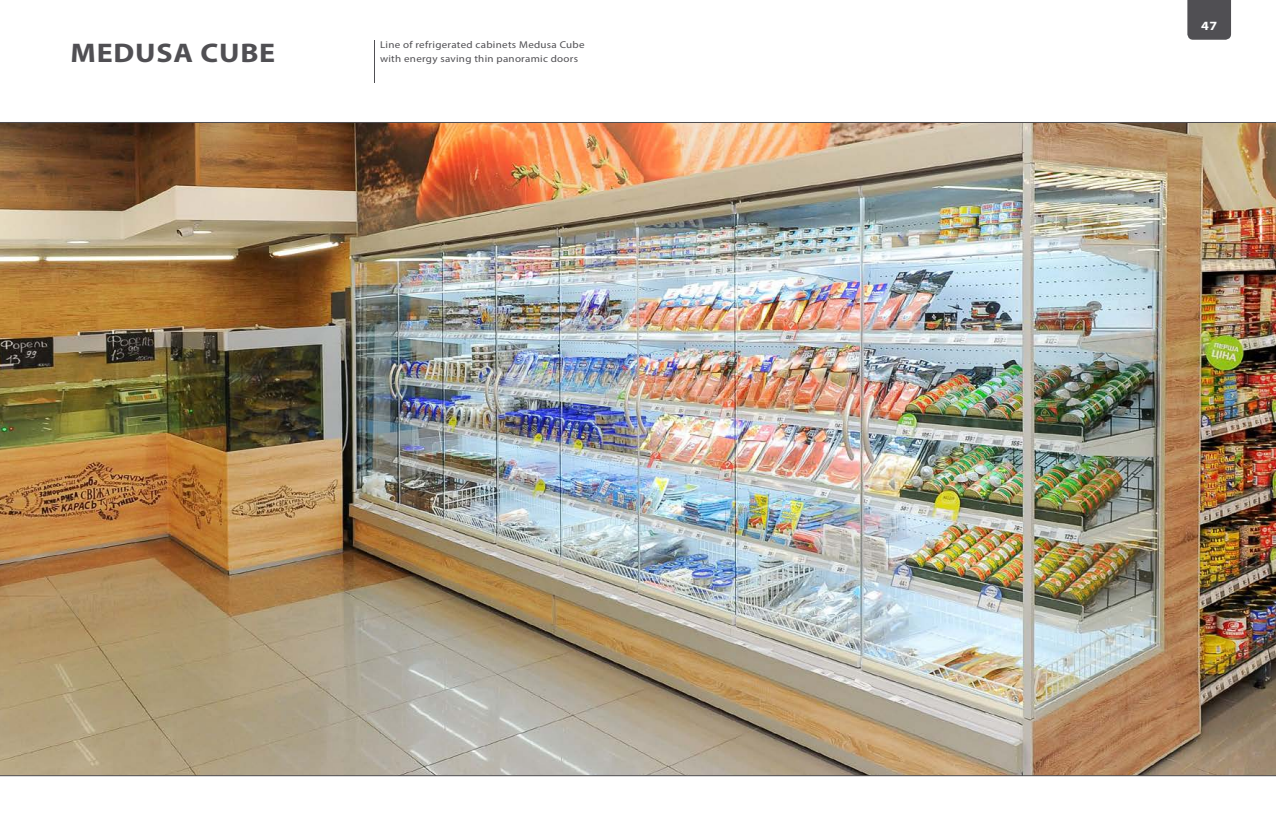
<style>
.page{position:relative;width:1276px;height:823px;background:#fff}
.page>*{position:absolute;margin:0;border:0;box-sizing:border-box;transform-origin:0 0}
.t1{font:700 27px "Myriad Pro";letter-spacing:.025em;color:#504f53;scale:1.11 1}
.t2{font:700 12.6px "Myriad Pro";color:#fff;scale:1.11 1}
.t3{font:9.9px "Myriad Pro";letter-spacing:.025em;color:#504f53;scale:1.11 1}
</style>
<div class="page">
<div style="left:1187px;top:0;width:44px;height:40px;background:#504f53"></div>
<img style="left:0;top:122px;width:1276px;height:653px">
<hr style="left:374px;top:40px;width:1px;height:42px;background:#504f53">
<p class="t3" style="left:380px;top:39px;width:186px">Line of refrigerated cabinets Medusa Cube</p>
<h1 class="t1" style="left:71px;top:35px;width:186px">MEDUSA CUBE</h1>
<p class="t3" style="left:380px;top:53px;width:180px">with energy saving thin panoramic doors</p>
<p class="t2" style="left:1201px;top:18px;width:16px">47</p>
</div>
